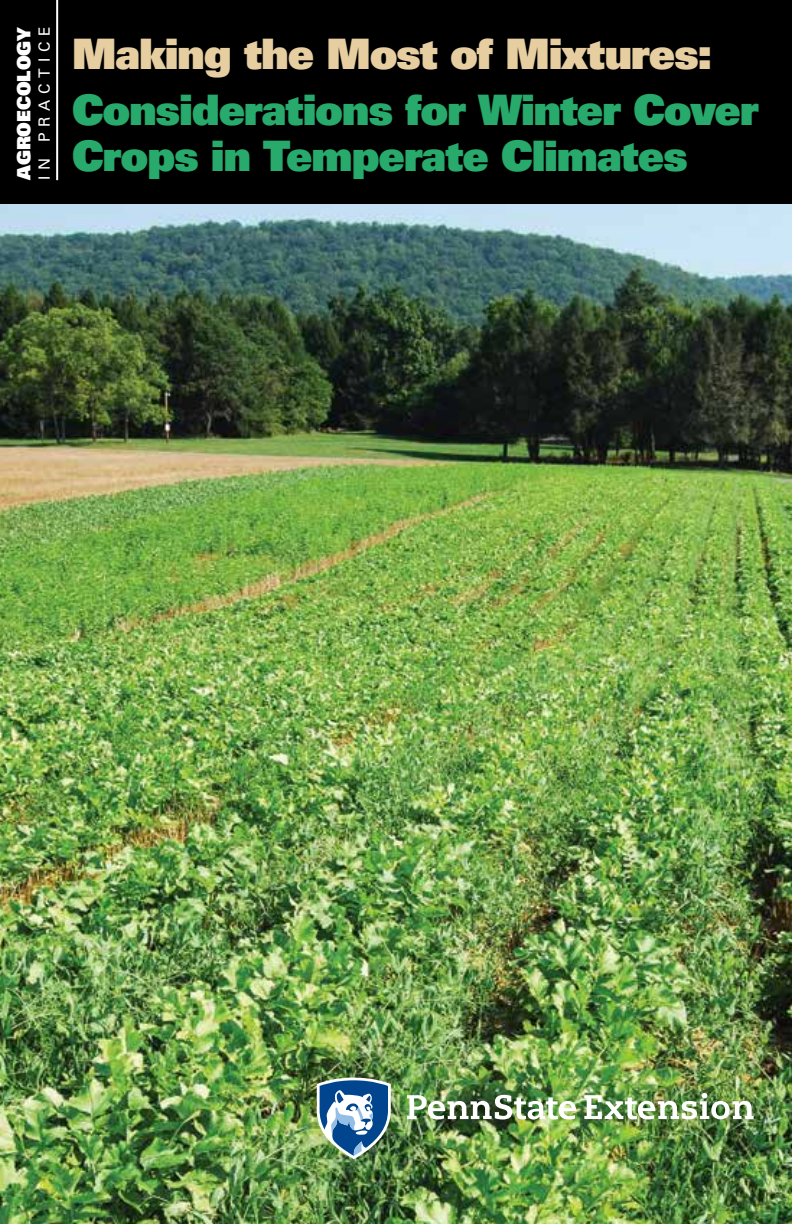
<style>
.page{position:relative;width:792px;height:1224px;background:#fff}
.page>*{position:absolute;margin:0;border:0;box-sizing:border-box;transform-origin:0 0}
.t1{font:42px "Univers LT Std X Black";letter-spacing:-.025em;color:#27aa6b}
.t2{font:42px "Univers LT Std X Black";letter-spacing:-.02em;color:#e6cea1}
.t3{font:18.4px "Univers LT Std X Black";color:#fff}
.t4{font:15.6px "Univers LT Std";letter-spacing:.38em;color:#fff}
</style>
<div class="page">
<img style="left:0;top:204px;width:792px;height:1020px">
<div style="left:0;top:0;width:792px;height:204px;background:#000"></div>
<hr style="left:56px;top:0;width:2px;height:180px;background:#fff">
<img style="left:317px;top:1078px;width:74px;height:81px">
<img style="left:407px;top:1093px;width:347px;height:27px">
<p class="t3" style="left:12px;top:180px;width:155px;rotate:-90deg">AGROECOLOGY</p>
<p class="t4" style="left:35px;top:180px;width:155px;rotate:-90deg">IN PRACTICE</p>
<p class="t2" style="left:72px;top:26px;width:642px">Making the Most of Mixtures:</p>
<p class="t1" style="left:72px;top:82px;width:688px">Considerations for Winter Cover</p>
<p class="t1" style="left:72px;top:128px;width:617px">Crops in Temperate Climates</p>
</div>
